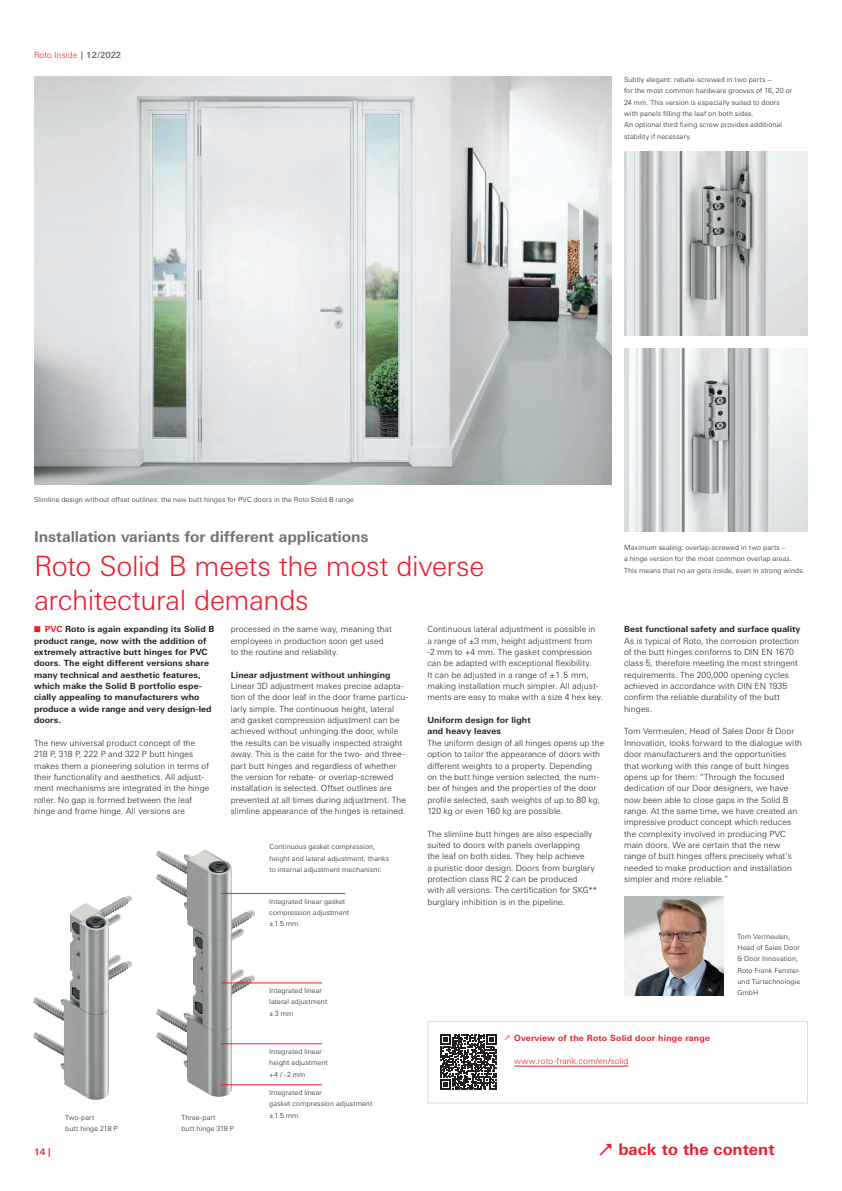
<style>
.page{position:relative;width:842px;height:1191px;background:#fff}
.page>*{position:absolute;margin:0;border:0;box-sizing:border-box;transform-origin:0 0}
.t1{font:300 28px/34px "Univers Next W1 G";letter-spacing:-.015em;color:#ee1b2d}
.t2{font:700 16px "Univers Next W1 G";color:#ee1b2d}
.t3{font:700 15px "Univers Next W1 G";letter-spacing:-.005em;color:#717275}
.t4{font:700 9px "Univers Next W1 G";color:#ee1b2d}
.t5{font:300 8.5px/11.3px "Univers Next W1 G";letter-spacing:.01em;color:#231f20}
.t6{font:700 8.5px/11.3px "Univers Next W1 G";letter-spacing:.01em;color:#231f20}
.t7{font:300 8.5px "Univers Next W1 G";letter-spacing:.005em;color:#ee1b2d}
.t8{font:700 8.5px "Univers Next W1 G";letter-spacing:.02em;color:#ee1b2d}
.t9{font:300 7px/11.3px "Univers Next W1 G";letter-spacing:.015em;color:#231f20}
.s1{font-weight:700;color:#717275}
.s2{color:#ee1b2d}
</style>
<div class="page">
<img style="left:624px;top:151px;width:184px;height:184px">
<div style="left:427px;top:1020px;width:381px;height:83px;background:#fff;border:1px solid #dcdddf"></div>
<hr style="left:514px;top:1066px;width:114px;height:1px;background:#ee1b2d">
<svg style="left:440px;top:1034px;width:56px;height:56px"></svg>
<img style="left:34px;top:77px;width:577px;height:408px">
<img style="left:624px;top:348px;width:184px;height:184px">
<img style="left:34px;top:895px;width:98px;height:204px">
<img style="left:157px;top:849px;width:97px;height:247px">
<img style="left:624px;top:896px;width:99px;height:99px">
<hr style="left:221px;top:893px;width:124px;height:1px;background:#ee1b2d">
<hr style="left:221px;top:982px;width:101px;height:1px;background:#ee1b2d">
<hr style="left:221px;top:1043px;width:101px;height:1px;background:#ee1b2d">
<hr style="left:221px;top:1084px;width:101px;height:1px;background:#ee1b2d">
<p class="t7" style="left:34px;top:50px;width:89px">Roto Inside <span class="s1">| 12/2022</span></p>
<p class="t9" style="left:624px;top:74px;width:170px">Subtly elegant: rebate-screwed in two parts −<br>for the most common hardware grooves of 16, 20 or 24 mm. This version is especially suited to doors with panels filling the leaf on both sides.<br>An optional third fixing screw provides additional stability if necessary.</p>
<p class="t9" style="left:34px;top:494px;width:321px">Slimline design without offset outlines: the new butt hinges for PVC doors in the Roto Solid B range</p>
<h3 class="t3" style="left:34px;top:527px;width:336px">Installation variants for different applications</h3>
<h1 class="t1" style="left:34px;top:548px;width:452px">Roto Solid B meets the most diverse architectural demands</h1>
<p class="t5" style="left:427px;top:623px;width:177px">Continuous lateral adjustment is possible in<br>a range of ±3 mm, height adjustment from<br>-2 mm to +4 mm. The gasket compression can be adapted with exceptional flexibility.<br>It can be adjusted in a range of ±1.5 mm, making installation much simpler. All adjust&shy;ments are easy to make with a size 4 hex key.</p>
<p class="t6" style="left:427px;top:714px;width:105px">Uniform design for light and heavy leaves</p>
<p class="t5" style="left:427px;top:737px;width:178px">The uniform design of all hinges opens up the option to tailor the appearance of doors with different weights to a property. Depending<br>on the butt hinge version selected, the num&shy;ber of hinges and the properties of the door profile selected, sash weights of up to 80 kg, 120 kg or even 160 kg are possible.</p>
<p class="t5" style="left:427px;top:828px;width:171px">The slimline butt hinges are also especially suited to doors with panels overlapping<br>the leaf on both sides. They help achieve<br>a puristic door design. Doors from burglary protection class RC 2 can be produced<br>with all versions. The certification for SKG** burglary inhibition is in the pipeline.</p>
<p class="t6" style="left:34px;top:623px;width:182px"><span class="s2">■ PVC</span> Roto is again expanding its Solid B product range, now with the addition of extremely attractive butt hinges for PVC doors. The eight different versions share many technical and aesthetic features, which make the Solid B portfolio espe&shy;cially appealing to manufacturers who produce a wide range and very design-led doors.</p>
<p class="t5" style="left:34px;top:737px;width:177px">The new universal product concept of the 218 P, 318 P, 222 P and 322 P butt hinges makes them a pioneering solution in terms of their functionality and aesthetics. All adjust&shy;ment mechanisms are integrated in the hinge roller. No gap is formed between the leaf hinge and frame hinge. All versions are</p>
<p class="t5" style="left:231px;top:623px;width:163px">processed in the same way, meaning that employees in production soon get used to the routine and reliability.</p>
<p class="t6" style="left:231px;top:669px;width:161px">Linear adjustment without unhinging</p>
<p class="t5" style="left:231px;top:680px;width:179px">Linear 3D adjustment makes precise adapta&shy;tion of the door leaf in the door frame particu&shy;larly simple. The continuous height, lateral and gasket compression adjustment can be achieved without unhinging the door, while the results can be visually inspected straight away. This is the case for the two- and three&shy;part butt hinges and regardless of whether the version for rebate- or overlap-screwed installation is selected. Offset outlines are prevented at all times during adjustment. The slimline appearance of the hinges is retained.</p>
<p class="t9" style="left:270px;top:841px;width:121px">Continuous gasket compression, height and lateral adjustment, thanks to internal adjustment mechanism:</p>
<p class="t9" style="left:269px;top:895px;width:81px">Integrated linear gasket compression adjustment ±1.5 mm</p>
<p class="t9" style="left:624px;top:542px;width:182px">Maximum sealing: overlap-screwed in two parts –<br>a hinge version for the most common overlap areas.<br>This means that no air gets inside, even in strong winds.</p>
<p class="t6" style="left:624px;top:623px;width:178px">Best functional safety and surface quality</p>
<p class="t5" style="left:624px;top:635px;width:176px">As is typical of Roto, the corrosion protection of the butt hinges conforms to DIN EN 1670 class 5, therefore meeting the most stringent requirements. The 200,000 opening cycles achieved in accordance with DIN EN 1935 confirm the reliable durability of the butt hinges.</p>
<p class="t5" style="left:624px;top:725px;width:180px">Tom Vermeulen, Head of Sales Door &amp; Door Innovation, looks forward to the dialogue with door manufacturers and the opportunities that working with this range of butt hinges opens up for them: “Through the focused dedication of our Door designers, we have now been able to close gaps in the Solid B range. At the same time, we have created an impressive product concept which reduces the complexity involved in producing PVC main doors. We are certain that the new range of butt hinges offers precisely what’s needed to make production and installation simpler and more reliable.”</p>
<p class="t4" style="left:34px;top:1146px;width:18px">14 |</p>
<p class="t9" style="left:65px;top:1111px;width:54px">Two-part<br>butt hinge 218 P</p>
<p class="t9" style="left:181px;top:1111px;width:54px">Three-part<br>butt hinge 318 P</p>
<p class="t9" style="left:269px;top:985px;width:59px">Integrated linear lateral adjustment ±3 mm</p>
<p class="t9" style="left:269px;top:1045px;width:60px">Integrated linear height adjustment +4 / -2 mm</p>
<p class="t9" style="left:269px;top:1086px;width:104px">Integrated linear<br>gasket compression adjustment ±1.5 mm</p>
<p class="t8" style="left:514px;top:1033px;width:197px">Overview of the Roto Solid door hinge range</p>
<p class="t7" style="left:514px;top:1056px;width:116px">www.roto-frank.com/en/solid</p>
<p class="t9" style="left:737px;top:930px;width:65px">Tom Vermeulen,<br>Head of Sales Door &amp; Door Innovation,<br>Roto Frank Fenster&shy;und Türtechnologie<br>GmbH</p>
<h2 class="t2" style="left:618px;top:1139px;width:158px">back to the content</h2>
</div>
